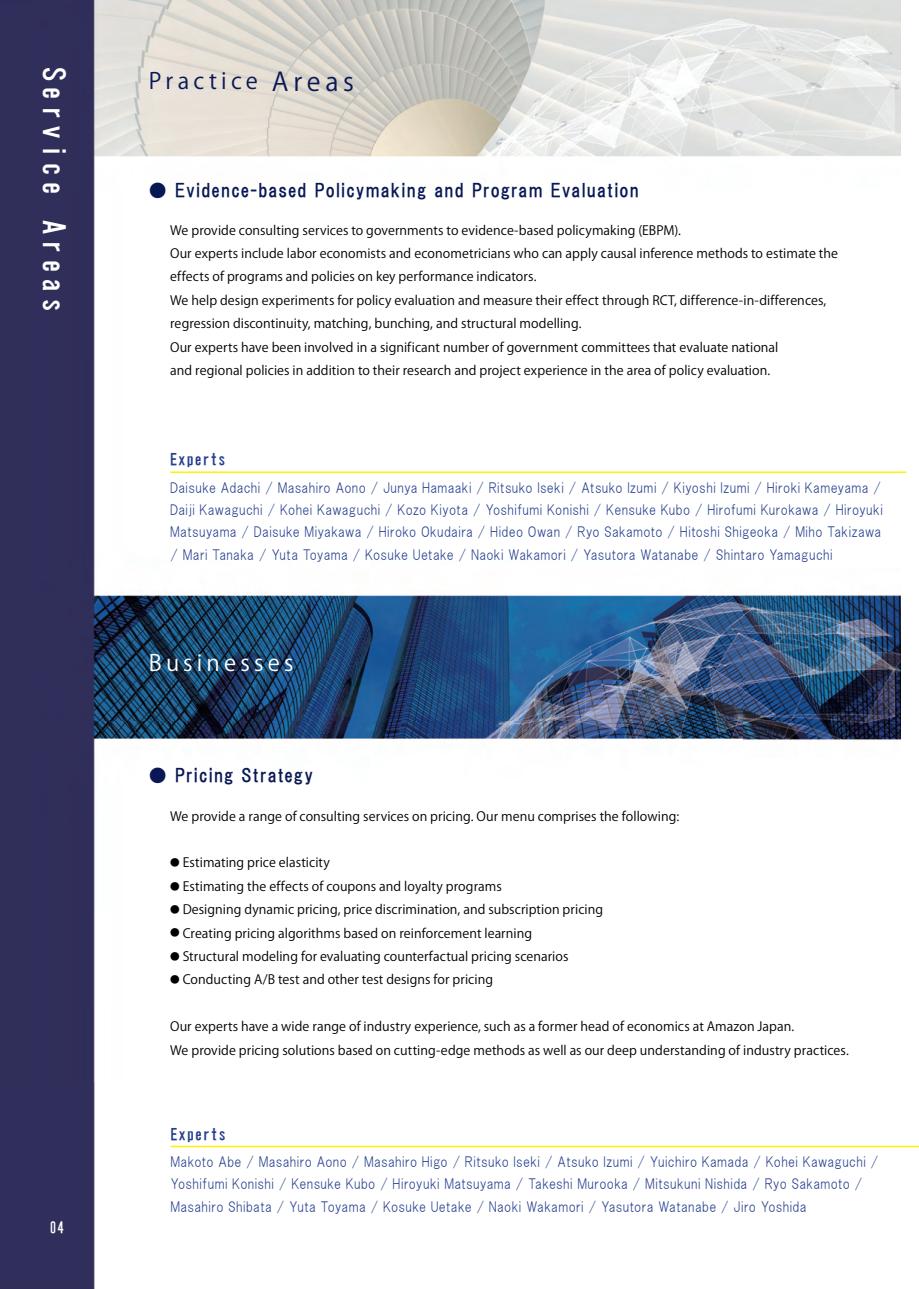
<style>
.page{position:relative;width:919px;height:1289px;background:#fff}
.page>*{position:absolute;margin:0;border:0;box-sizing:border-box;transform-origin:0 0}
.t1{font:28.65px "HG Gothic E";letter-spacing:.175em;color:#fff}
.t2{font:22.35px "Koz Go Pr 6 N";letter-spacing:.19em;color:#091855}
.t3{font:22.35px "Koz Go Pr 6 N";letter-spacing:.185em;color:#fff}
.t4{font:18px "HGP Gothic E";letter-spacing:.055em;color:#091855}
.t5{font:15.45px "HG Gothic E";letter-spacing:.015em;color:#253f8e}
.t6{font:14.85px "HG Gothic E";color:#fff}
.t7{font:13.8px/22.4px "HGS Gothic M";letter-spacing:.015em;color:#253f8e}
.t8{font:12.75px/23.4px "Koz Go Pr 6 N";letter-spacing:.005em;color:#000}
.s1{font-size:25.5px}
.s2{font-size:9.6px}
</style>
<div class="page">
<img style="left:0;top:0;width:900px;height:1288px">
<hr style="left:170px;top:471px;width:736px;height:2px;background:#fff101">
<hr style="left:170px;top:1145px;width:748px;height:2px;background:#fff101">
<h1 class="t1" style="left:68px;top:67px;width:247px;rotate:90deg">Service Areas</h1>
<p class="t6" style="left:50px;top:1220px;width:16px">04</p>
<h2 class="t2" style="left:149px;top:68px;width:207px">Practice <span class="s1">Areas</span></h2>
<h3 class="t4" style="left:149px;top:182px;width:491px">● Evidence-based Policymaking and Program Evaluation</h3>
<p class="t8" style="left:170px;top:218px;width:669px">We provide consulting services to governments to evidence-based policymaking (EBPM).<br>Our experts include labor economists and econometricians who can apply causal inference methods to estimate the effects of programs and policies on key performance indicators.<br>We help design experiments for policy evaluation and measure their effect through RCT, difference-in-differences, regression discontinuity, matching, bunching, and structural modelling.<br>Our experts have been involved in a significant number of government committees that evaluate national<br>and regional policies in addition to their research and project experience in the area of policy evaluation.</p>
<p class="t5" style="left:170px;top:452px;width:57px">Experts</p>
<p class="t7" style="left:170px;top:476px;width:714px">Daisuke Adachi / Masahiro Aono / Junya Hamaaki / Ritsuko Iseki / Atsuko Izumi / Kiyoshi Izumi / Hiroki Kameyama / Daiji Kawaguchi / Kohei Kawaguchi / Kozo Kiyota / Yoshifumi Konishi / Kensuke Kubo / Hirofumi Kurokawa / Hiroyuki Matsuyama / Daisuke Miyakawa / Hiroko Okudaira / Hideo Owan / Ryo Sakamoto / Hitoshi Shigeoka / Miho Takizawa / Mari Tanaka / Yuta Toyama / Kosuke Uetake / Naoki Wakamori / Yasutora Watanabe / Shintaro Yamaguchi</p>
<h2 class="t3" style="left:149px;top:649px;width:146px">Businesses</h2>
<h3 class="t4" style="left:149px;top:766px;width:166px">● Pricing Strategy</h3>
<p class="t8" style="left:170px;top:804px;width:510px">We provide a range of consulting services on pricing. Our menu comprises the following:</p>
<p class="t8" style="left:170px;top:851px;width:161px"><span class="s2">●</span> Estimating price elasticity</p>
<p class="t8" style="left:170px;top:874px;width:333px"><span class="s2">●</span> Estimating the effects of coupons and loyalty programs</p>
<p class="t8" style="left:170px;top:898px;width:434px"><span class="s2">●</span> Designing dynamic pricing, price discrimination, and subscription pricing</p>
<p class="t8" style="left:170px;top:921px;width:363px"><span class="s2">●</span> Creating pricing algorithms based on reinforcement learning</p>
<p class="t8" style="left:170px;top:944px;width:399px"><span class="s2">●</span> Structural modeling for evaluating counterfactual pricing scenarios</p>
<p class="t8" style="left:170px;top:968px;width:324px"><span class="s2">●</span> Conducting A/B test and other test designs for pricing</p>
<p class="t8" style="left:170px;top:1015px;width:680px">Our experts have a wide range of industry experience, such as a former head of economics at Amazon Japan.<br>We provide pricing solutions based on cutting-edge methods as well as our deep understanding of industry practices.</p>
<p class="t5" style="left:170px;top:1126px;width:57px">Experts</p>
<p class="t7" style="left:170px;top:1150px;width:709px">Makoto Abe / Masahiro Aono / Masahiro Higo / Ritsuko Iseki / Atsuko Izumi / Yuichiro Kamada / Kohei Kawaguchi /<br>Yoshifumi Konishi / Kensuke Kubo / Hiroyuki Matsuyama / Takeshi Murooka / Mitsukuni Nishida / Ryo Sakamoto /<br>Masahiro Shibata / Yuta Toyama / Kosuke Uetake / Naoki Wakamori / Yasutora Watanabe / Jiro Yoshida</p>
</div>
